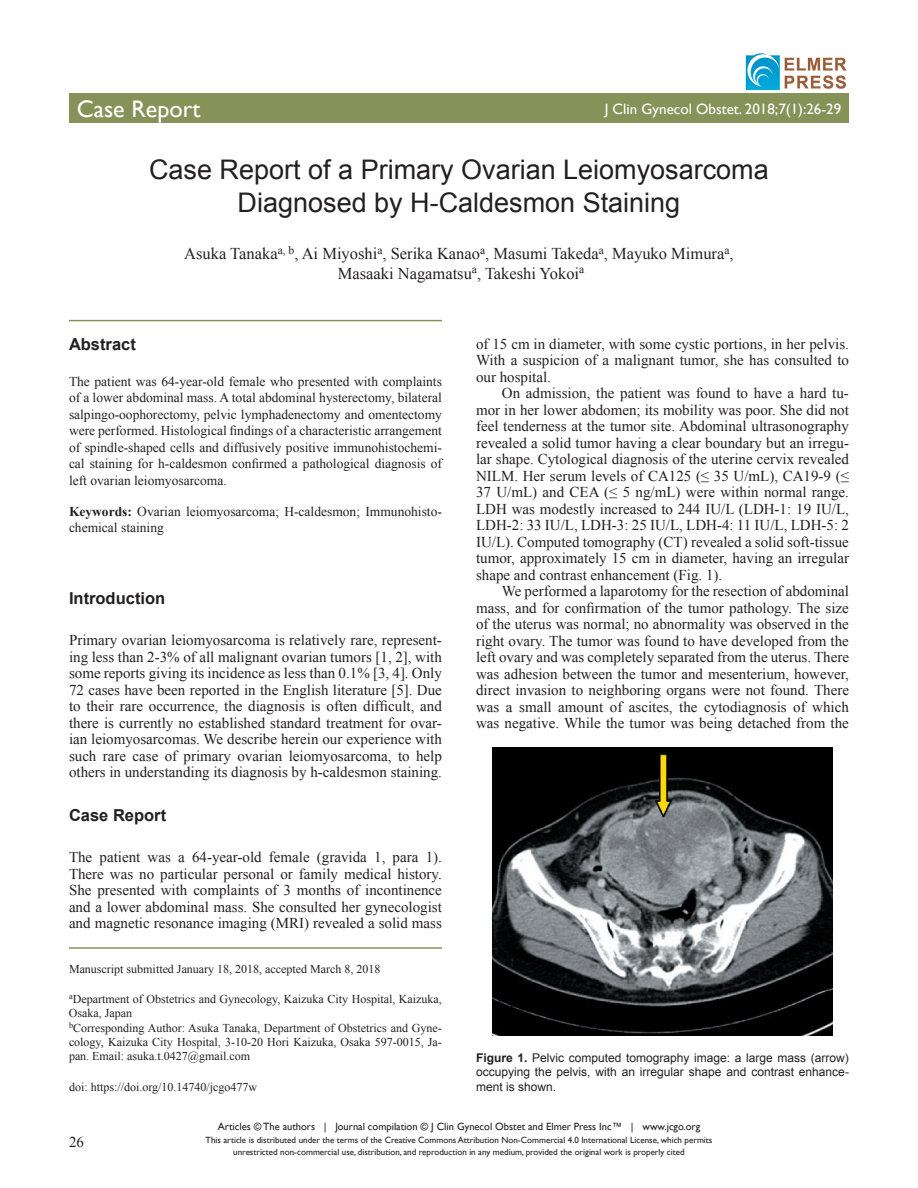
<style>
.page{position:relative;width:918px;height:1188px;background:#fff}
.page>*{position:absolute;margin:0;border:0;box-sizing:border-box;transform-origin:0 0}
.t1{font:27px/33px "Arial";color:#231f20;text-align:center}
.t2{font:24px "Gill Sans";color:#fff}
.t3{font:16.5px/19.8px "Times New Roman";color:#231f20;text-align:center}
.t4{font:700 16.5px "Arial";color:#231f20}
.t5{font:15px/16.5px "Times New Roman";color:#231f20;text-align:justify}
.t6{font:15px "Gill Sans";color:#fff}
.t7{font:13.5px/16.5px "Times New Roman";color:#231f20;text-align:justify}
.t8{font:12px/14.4px "Times New Roman";color:#231f20}
.t9{font:12px/14.4px "Arial";color:#231f20;text-align:justify}
.t10{font:10.5px "Gill Sans";color:#231f20}
.t11{font:9px/12px "Gill Sans";color:#231f20;text-align:center}
.s1{font-weight:700}
</style>
<div class="page">
<div style="left:69px;top:94px;width:390px;height:29px;background:#869258"></div>
<img style="left:743px;top:53px;width:106px;height:41px">
<div style="left:459px;top:94px;width:390px;height:29px;background:#869258"></div>
<hr style="left:69px;top:320px;width:373px;height:1px;background:#869258">
<hr style="left:69px;top:947px;width:373px;height:2px;background:#869258">
<img style="left:492px;top:747px;width:341px;height:288px">
<h2 class="t2" style="left:77px;top:95px;width:125px">Case Report</h2>
<p class="t6" style="left:605px;top:100px;width:238px">J Clin Gynecol Obstet. 2018;7(1):26-29</p>
<h1 class="t1" style="left:149px;top:153px;width:621px">Case Report of a Primary Ovarian Leiomyosarcoma<br>Diagnosed by H-Caldesmon Staining</h1>
<p class="t3" style="left:184px;top:243px;width:551px">Asuka Tanaka<sup>a,</sup> <sup>b</sup>, Ai Miyoshi<sup>a</sup>, Serika Kanao<sup>a</sup>, Masumi Takeda<sup>a</sup>, Mayuko Mimura<sup>a</sup>,<br>Masaaki Nagamatsu<sup>a</sup>, Takeshi Yokoi<sup>a</sup></p>
<p class="t4" style="left:69px;top:333px;width:68px">Abstract</p>
<p class="t7" style="left:69px;top:373px;width:374px">The patient was 64-year-old female who presented with complaints of a lower abdominal mass. A total abdominal hysterectomy, bilateral salpingo-oophorectomy, pelvic lymphadenectomy and omentectomy were performed. Histological findings of a characteristic arrangement of spindle-shaped cells and diffusively positive immunohistochemi&shy;cal staining for h-caldesmon confirmed a pathological diagnosis of left ovarian leiomyosarcoma.</p>
<p class="t7" style="left:69px;top:503px;width:374px"><span class="s1">Keywords:</span> Ovarian leiomyosarcoma; H-caldesmon; Immunohisto&shy;chemical staining</p>
<p class="t4" style="left:69px;top:587px;width:98px">Introduction</p>
<p class="t5" style="left:69px;top:632px;width:374px">Primary ovarian leiomyosarcoma is relatively rare, represent&shy;ing less than 2-3% of all malignant ovarian tumors [1, 2], with some reports giving its incidence as less than 0.1% [3, 4]. Only 72 cases have been reported in the English literature [5]. Due to their rare occurrence, the diagnosis is often difficult, and there is currently no established standard treatment for ovar&shy;ian leiomyosarcomas. We describe herein our experience with such rare case of primary ovarian leiomyosarcoma, to help others in understanding its diagnosis by h-caldesmon staining.</p>
<p class="t4" style="left:69px;top:804px;width:99px">Case Report</p>
<p class="t5" style="left:69px;top:849px;width:374px">The patient was a 64-year-old female (gravida 1, para 1).<br>There was no particular personal or family medical history.<br>She presented with complaints of 3 months of incontinence and a lower abdominal mass. She consulted her gynecologist and magnetic resonance imaging (MRI) revealed a solid mass</p>
<p class="t8" style="left:69px;top:961px;width:313px">Manuscript submitted January 18, 2018, accepted March 8, 2018</p>
<p class="t8" style="left:69px;top:991px;width:374px"><sup>a</sup>Department of Obstetrics and Gynecology, Kaizuka City Hospital, Kaizuka, Osaka, Japan<br><sup>b</sup>Corresponding Author: Asuka Tanaka, Department of Obstetrics and Gyne&shy;cology, Kaizuka City Hospital, 3-10-20 Hori Kaizuka, Osaka 597-0015, Ja&shy;pan. Email: asuka.t.0427@gmail.com</p>
<p class="t8" style="left:69px;top:1079px;width:190px">doi: https://doi.org/10.14740/jcgo477w</p>
<p class="t5" style="left:476px;top:335px;width:374px">of 15 cm in diameter, with some cystic portions, in her pelvis.<br>With a suspicion of a malignant tumor, she has consulted to our hospital.</p>
<p class="t5" style="left:476px;top:385px;width:374px;text-indent:26px">On admission, the patient was found to have a hard tu&shy;mor in her lower abdomen; its mobility was poor. She did not feel tenderness at the tumor site. Abdominal ultrasonography revealed a solid tumor having a clear boundary but an irregu&shy;lar shape. Cytological diagnosis of the uterine cervix revealed NILM. Her serum levels of CA125 (≤ 35 U/mL), CA19-9 (≤ 37 U/mL) and CEA (≤ 5 ng/mL) were within normal range.<br>LDH was modestly increased to 244 IU/L (LDH-1: 19 IU/L, LDH-2: 33 IU/L, LDH-3: 25 IU/L, LDH-4: 11 IU/L, LDH-5: 2<br>IU/L). Computed tomography (CT) revealed a solid soft-tissue tumor, approximately 15 cm in diameter, having an irregular shape and contrast enhancement (Fig. 1).</p>
<p class="t5" style="left:476px;top:583px;width:374px;text-indent:26px">We performed a laparotomy for the resection of abdominal mass, and for confirmation of the tumor pathology. The size of the uterus was normal; no abnormality was observed in the right ovary. The tumor was found to have developed from the left ovary and was completely separated from the uterus. There was adhesion between the tumor and mesenterium, however, direct invasion to neighboring organs were not found. There was a small amount of ascites, the cytodiagnosis of which was negative. While the tumor was being detached from the</p>
<p class="t9" style="left:476px;top:1050px;width:374px"><span class="s1">Figure 1.</span> Pelvic computed tomography image: a large mass (arrow) occupying the pelvis, with an irregular shape and contrast enhance&shy;ment is shown.</p>
<p class="t5" style="left:69px;top:1134px;width:16px">26</p>
<p class="t10" style="left:218px;top:1120px;width:484px">Articles © The authors | Journal compilation © J Clin Gynecol Obstet and Elmer Press Inc™ | www.jcgo.org</p>
<p class="t11" style="left:206px;top:1134px;width:508px">This article is distributed under the terms of the Creative Commons Attribution Non-Commercial 4.0 International License, which permits unrestricted non-commercial use, distribution, and reproduction in any medium, provided the original work is properly cited</p>
</div>
